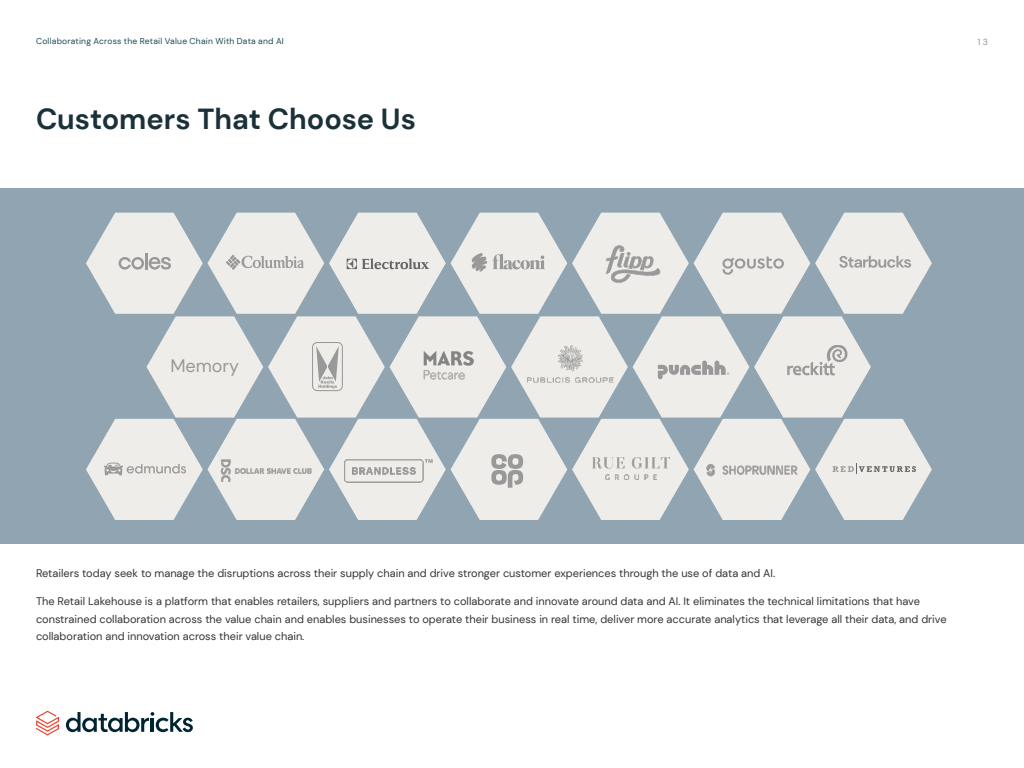
<style>
.page{position:relative;width:1024px;height:768px;background:#fff}
.page>*{position:absolute;margin:0;border:0;box-sizing:border-box;transform-origin:0 0}
.t1{font:700 29px "DM Sans";letter-spacing:-.005em;color:#1b3139}
.t2{font:18px "DM Sans";color:#999}
.t3{font:11px/17.5px "DM Sans";color:#333}
.t4{font:8.8px "DM Sans";color:#8d989c}
.t5{font:8.5px "DM Sans";letter-spacing:.025em;color:#1c4856}
</style>
<div class="page">
<div style="left:0;top:188px;width:1024px;height:356px;background:#90a5b1"></div>
<svg style="left:86px;top:213px;width:846px;height:307px"></svg>
<img style="left:329px;top:441px;width:111px;height:57px">
<img style="left:592px;top:457px;width:77px;height:22px">
<img style="left:218px;top:446px;width:95px;height:49px">
<img style="left:702px;top:459px;width:100px;height:22px">
<img style="left:527px;top:346px;width:87px;height:36px">
<img style="left:391px;top:336px;width:107px;height:57px">
<svg style="left:66px;top:712px;width:127px;height:20px"></svg>
<svg style="left:36px;top:711px;width:23px;height:24px"></svg>
<p class="t5" style="left:36px;top:36px;width:249px">Collaborating Across the Retail Value Chain With Data and AI</p>
<p class="t4" style="left:978px;top:36px;width:12px">1 3</p>
<h1 class="t1" style="left:36px;top:100px;width:381px">Customers That Choose Us</h1>
<h2 class="t2" style="left:170px;top:354px;width:70px">Memory</h2>
<p class="t3" style="left:36px;top:564px;width:741px">Retailers today seek to manage the disruptions across their supply chain and drive stronger customer experiences through the use of data and AI.</p>
<p class="t3" style="left:36px;top:593px;width:912px">The Retail Lakehouse is a platform that enables retailers, suppliers and partners to collaborate and innovate around data and AI. It eliminates the technical limitations that have constrained collaboration across the value chain and enables businesses to operate their business in real time, deliver more accurate analytics that leverage all their data, and drive collaboration and innovation across their value chain.</p>
</div>
